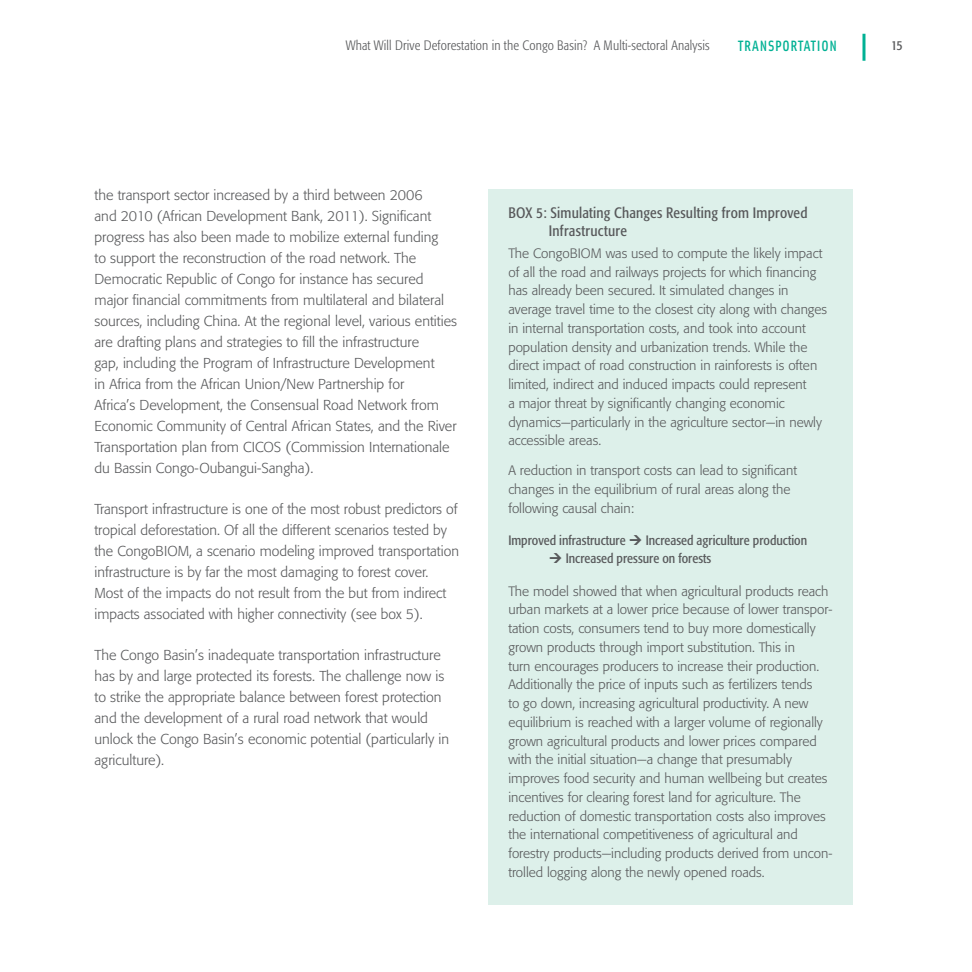
<style>
.page{position:relative;width:972px;height:972px;background:#fff}
.page>*{position:absolute;margin:0;border:0;box-sizing:border-box;transform-origin:0 0}
.t1{font:condensed 15px/18px "Formata";letter-spacing:.015em;color:#58595b}
.t2{font:500 15px "Solex OT";letter-spacing:.05em;color:#00b194}
.t3{font:300 14.25px/21px "Formata";color:#58595b}
.t4{font:300 13.5px/18.8px "Formata";color:#58595b}
.t5{font:condensed 13.5px/18px "Formata";color:#58595b}
.t6{font:300 condensed 13.5px "Formata";letter-spacing:.01em;color:#58595b}
</style>
<div class="page">
<hr style="left:862px;top:34px;width:3px;height:27px;background:#00b194">
<div style="left:488px;top:190px;width:365px;height:715px;background:#ddf0ea"></div>
<p class="t6" style="left:346px;top:38px;width:365px">What Will Drive Deforestation in the Congo Basin? A Multi-sectoral Analysis</p>
<p class="t2" style="left:738px;top:36px;width:100px">TRANSPORTATION</p>
<p class="t5" style="left:891px;top:36px;width:13px">15</p>
<p class="t3" style="left:94px;top:184px;width:364px">the transport sector increased by a third between 2006<br>and 2010 (African Development Bank, 2011). Significant progress has also been made to mobilize external funding<br>to support the reconstruction of the road network. The Democratic Republic of Congo for instance has secured major financial commitments from multilateral and bilateral sources, including China. At the regional level, various entities are drafting plans and strategies to fill the infrastructure<br>gap, including the Program of Infrastructure Development<br>in Africa from the African Union/New Partnership for<br>Africa’s Development, the Consensual Road Network from Economic Community of Central African States, and the River Transportation plan from CICOS (Commission Internationale du Bassin Congo-Oubangui-Sangha).</p>
<p class="t3" style="left:94px;top:499px;width:366px">Transport infrastructure is one of the most robust predictors of tropical deforestation. Of all the different scenarios tested by the CongoBIOM, a scenario modeling improved transportation infrastructure is by far the most damaging to forest cover.<br>Most of the impacts do not result from the but from indirect impacts associated with higher connectivity (see box 5).</p>
<p class="t3" style="left:94px;top:645px;width:356px">The Congo Basin’s inadequate transportation infrastructure has by and large protected its forests. The challenge now is to strike the appropriate balance between forest protection and the development of a rural road network that would unlock the Congo Basin’s economic potential (particularly in agriculture).</p>
<p class="t1" style="left:549px;top:204px;width:260px;text-indent:-40px">Box 5: Simulating Changes Resulting from Improved<br>Infrastructure</p>
<p class="t4" style="left:508px;top:244px;width:320px">The CongoBIOM was used to compute the likely impact of all the road and railways projects for which financing has already been secured. It simulated changes in average travel time to the closest city along with changes in internal transportation costs, and took into account population density and urbanization trends. While the direct impact of road construction in rainforests is often limited, indirect and induced impacts could represent<br>a major threat by significantly changing economic dynamics—particularly in the agriculture sector—in newly accessible areas.</p>
<p class="t4" style="left:508px;top:461px;width:290px">A reduction in transport costs can lead to significant changes in the equilibrium of rural areas along the following causal chain:</p>
<p class="t5" style="left:508px;top:531px;width:119px">Improved infrastructure</p>
<p class="t5" style="left:566px;top:531px;width:243px;text-indent:80px">Increased agriculture production<br>Increased pressure on forests</p>
<p class="t4" style="left:508px;top:582px;width:326px">The model showed that when agricultural products reach urban markets at a lower price because of lower transpor&shy;tation costs, consumers tend to buy more domestically grown products through import substitution. This in<br>turn encourages producers to increase their production.<br>Additionally the price of inputs such as fertilizers tends<br>to go down, increasing agricultural productivity. A new equilibrium is reached with a larger volume of regionally grown agricultural products and lower prices compared with the initial situation—a change that presumably improves food security and human wellbeing but creates incentives for clearing forest land for agriculture. The reduction of domestic transportation costs also improves the international competitiveness of agricultural and forestry products—including products derived from uncon&shy;trolled logging along the newly opened roads.</p>
</div>
